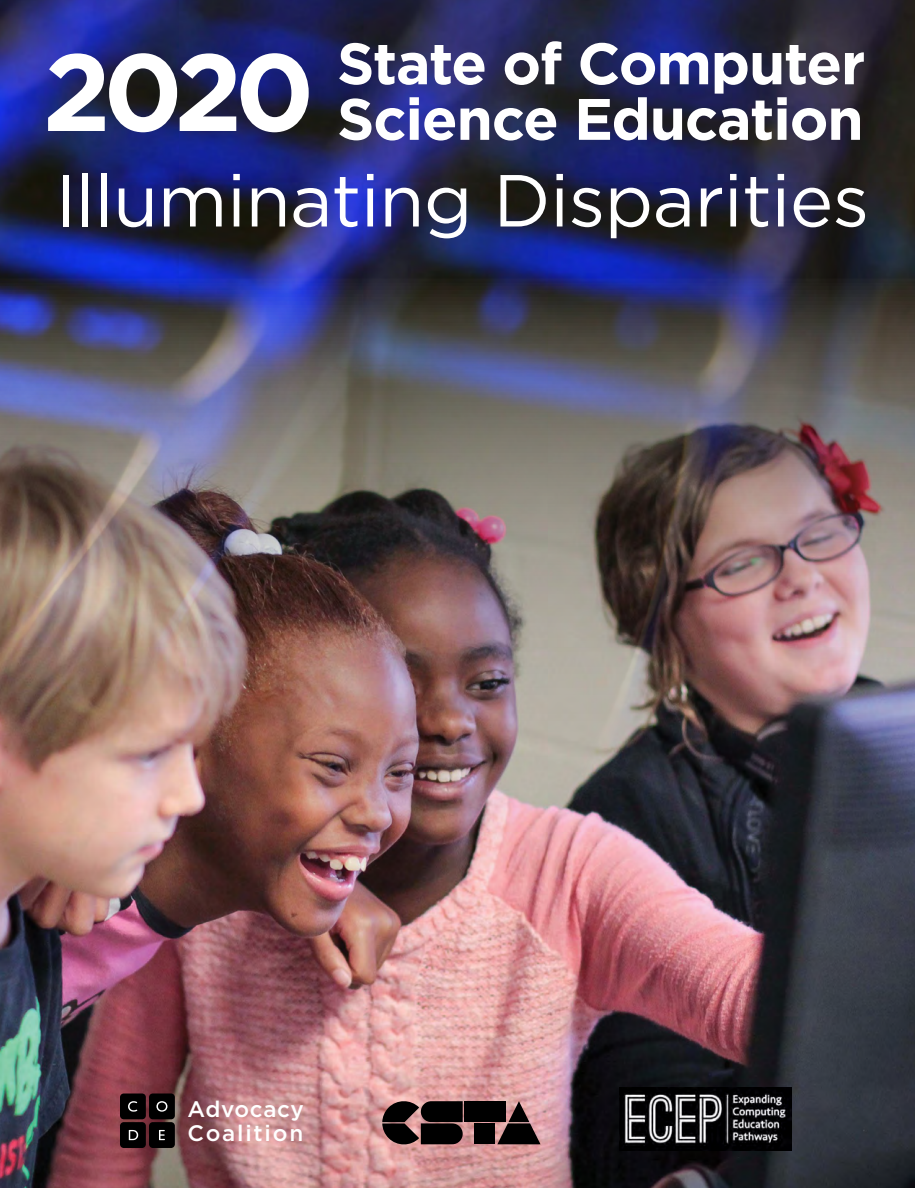
<style>
.page{position:relative;width:915px;height:1188px;background:#fff}
.page>*{position:absolute;margin:0;border:0;box-sizing:border-box;transform-origin:0 0}
.t1{font:700 109.2px "Gotham";color:#fff}
.t2{font:73.5px "Gotham";letter-spacing:-.01em;color:#fff}
.t3{font:700 58.35px/55.5px "Gotham";letter-spacing:-.02em;color:#fff}
.t4{font:500 22.35px/23.9px "Gotham";letter-spacing:.07em;color:#fff}
</style>
<div class="page">
<img style="left:0;top:0;width:914px;height:279px">
<img style="left:0;top:279px;width:914px;height:909px">
<img style="left:619px;top:1087px;width:172px;height:63px">
<div style="left:474px;top:1123px;width:21px;height:21px;background:#000"></div>
<svg style="left:497px;top:1101px;width:43px;height:43px;background:#684d4e"></svg>
<div style="left:464px;top:1101px;width:41px;height:21px;background:#000"></div>
<svg style="left:382px;top:1101px;width:80px;height:43px;background:#302323"></svg>
<div style="left:120px;top:1093px;width:26px;height:26px;background:#000;border-radius:4px"></div>
<div style="left:149px;top:1093px;width:26px;height:26px;background:#000;border-radius:4px"></div>
<div style="left:120px;top:1122px;width:26px;height:26px;background:#000;border-radius:4px"></div>
<div style="left:149px;top:1122px;width:26px;height:26px;background:#000;border-radius:4px"></div>
<svg style="left:156px;top:1101px;width:11px;height:10px"></svg>
<svg style="left:129px;top:1130px;width:9px;height:10px"></svg>
<svg style="left:159px;top:1130px;width:6px;height:10px"></svg>
<svg style="left:128px;top:1101px;width:9px;height:10px"></svg>
<p class="t1" style="left:43px;top:20px;width:273px">2020</p>
<p class="t3" style="left:337px;top:36px;width:529px">State of Computer<br>Science Education</p>
<p class="t2" style="left:55px;top:153px;width:815px">Illuminating Disparities</p>
<p class="t4" style="left:187px;top:1097px;width:118px">Advocacy<br>Coalition</p>
</div>
